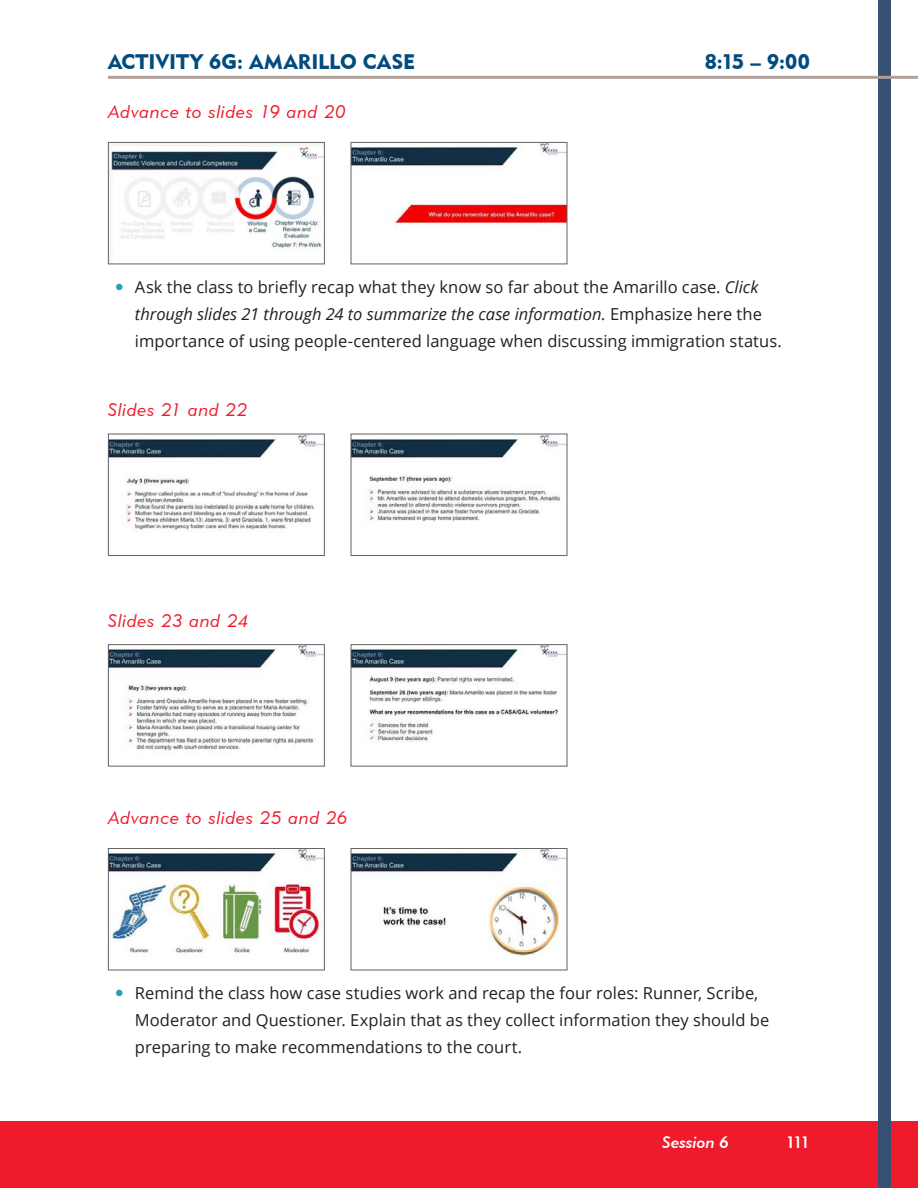
<style>
.page{position:relative;width:918px;height:1188px;background:#fff}
.page>*{position:absolute;margin:0;border:0;box-sizing:border-box;transform-origin:0 0}
.Right_Activity{font:21px "Geometric 415 BT Black A";letter-spacing:.005em;color:#014b7e}
.H2_Slim{font:18px "Geometric 415 BT Lite Italic A";letter-spacing:.045em;color:#ee1b2c}
.t1{font:16.5px/27px "Open Sans";color:#231f20}
.t2{font:16.5px "Geometric 415 BT Medium Italic A";color:#fff}
.t3{font:16.5px "Geometric 415 BT Medium A";color:#fff}
.s1{font-style:italic}
</style>
<div class="page">
<div style="left:0;top:1121px;width:918px;height:67px;background:#ee1b2c"></div>
<div style="left:878px;top:0;width:13px;height:1188px;background:#365173"></div>
<hr style="left:108px;top:76px;width:810px;height:3px;background:#b0a099">
<img style="left:353px;top:144px;width:212px;height:80px">
<div style="left:351px;top:142px;width:216px;height:122px;border:1px solid #636366"></div>
<img style="left:110px;top:144px;width:213px;height:118px">
<div style="left:108px;top:142px;width:217px;height:122px;border:1px solid #636366"></div>
<img style="left:110px;top:436px;width:213px;height:94px">
<div style="left:108px;top:434px;width:217px;height:122px;border:1px solid #636366"></div>
<img style="left:353px;top:436px;width:212px;height:86px">
<div style="left:351px;top:434px;width:216px;height:122px;border:1px solid #636366"></div>
<img style="left:110px;top:646px;width:213px;height:105px">
<div style="left:108px;top:644px;width:217px;height:123px;border:1px solid #636366"></div>
<img style="left:353px;top:646px;width:212px;height:97px">
<div style="left:351px;top:644px;width:216px;height:123px;border:1px solid #636366"></div>
<img style="left:353px;top:850px;width:212px;height:107px">
<div style="left:351px;top:848px;width:216px;height:122px;border:1px solid #636366"></div>
<img style="left:110px;top:850px;width:213px;height:103px">
<div style="left:108px;top:848px;width:217px;height:122px;border:1px solid #636366"></div>
<p class="Right_Activity" style="left:108px;top:49px;width:309px">ACTIVITY 6G: AMARILLO CASE</p>
<p class="Right_Activity" style="left:705px;top:49px;width:107px">8:15 – 9:00</p>
<p class="H2_Slim" style="left:108px;top:100px;width:239px">Advance to slides 19 and 20</p>
<p class="t1" style="left:135px;top:273px;width:648px">Ask the class to briefly recap what they know so far about the Amarillo case. <span class="s1">Click through slides 21 through 24 to summarize the case information.</span> Emphasize here the importance of using people-centered language when discussing immigration status.</p>
<p class="H2_Slim" style="left:108px;top:399px;width:141px">Slides 21 and 22</p>
<p class="H2_Slim" style="left:108px;top:609px;width:142px">Slides 23 and 24</p>
<p class="H2_Slim" style="left:108px;top:806px;width:241px">Advance to slides 25 and 26</p>
<p class="t1" style="left:135px;top:979px;width:636px">Remind the class how case studies work and recap the four roles: Runner, Scribe,<br>Moderator and Questioner. Explain that as they collect information they should be preparing to make recommendations to the court.</p>
<p class="t2" style="left:662px;top:1132px;width:68px">Session 6</p>
<p class="t3" style="left:786px;top:1132px;width:26px">111</p>
</div>
